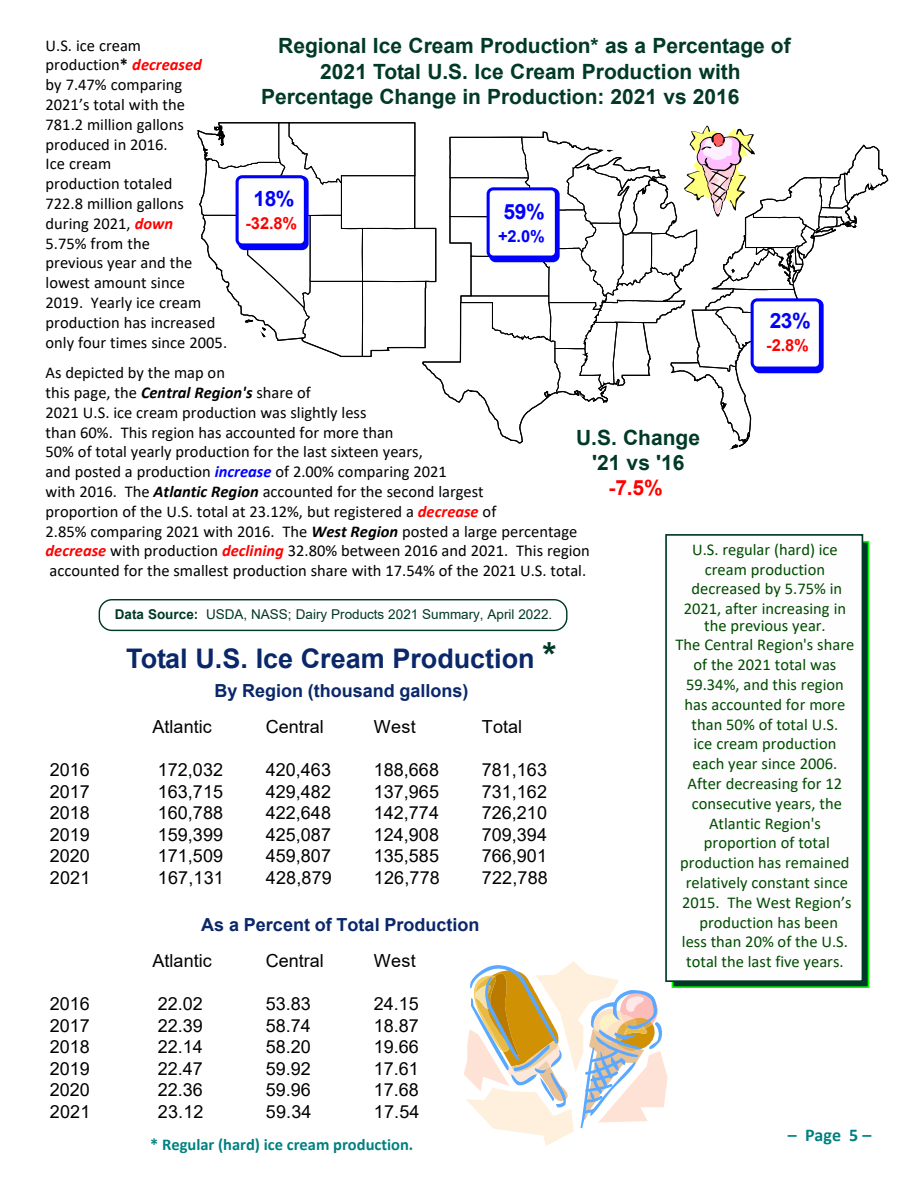
<style>
.page{position:relative;width:918px;height:1188px;background:#fff}
.page>*{position:absolute;margin:0;border:0;box-sizing:border-box;transform-origin:0 0}
.t1{font:700 27px "Arial";color:#092769}
.t2{font:700 21px/25.2px "Arial";color:#003927;text-align:center}
.t3{font:700 21px "Arial";color:#00f}
.t4{font:700 21px "Arial";color:#f00}
.t5{font:18px "Arial";color:#000}
.t6{font:700 18px "Arial";color:#092769}
.t7{font:700 18px "Calibri";color:#008080}
.t8{font:16.5px/19.8px "Calibri";color:#000}
.t9{font:16.5px/19.8px "Calibri";color:#004b00;text-align:center}
.t10{font:700 16.5px "Calibri";color:#008080}
.t11{font:700 16.5px "Arial";color:#f00}
.t12{font:700 16.5px "Arial";color:#00f}
.t13{font:13.5px "Arial";color:#003927}
.s1{font-weight:700}
.s2{font-weight:700;font-style:italic;color:#f00}
.s3{font-weight:700;font-style:italic}
.s4{font-weight:700;font-style:italic;color:#00f}
.s5{font-size:36px;color:#003927}
</style>
<div class="page">
<svg style="left:464px;top:961px;width:204px;height:185px"></svg>
<div style="left:672px;top:541px;width:197px;height:447px;background:#003927;border:2px solid #0f0"></div>
<div style="left:665px;top:534px;width:198px;height:448px;background:#fefefe;border:2px solid #003927"></div>
<svg style="left:198px;top:123px;width:690px;height:327px"></svg>
<svg style="left:98px;top:599px;width:470px;height:33px"></svg>
<p class="t2" style="left:278px;top:35px;width:514px">Regional Ice Cream Production* as a Percentage of</p>
<p class="t2" style="left:320px;top:61px;width:422px">2021 Total U.S. Ice Cream Production with</p>
<p class="t2" style="left:261px;top:86px;width:480px">Percentage Change in Production: 2021 vs 2016</p>
<p class="t8" style="left:46px;top:37px;width:183px">U.S. ice cream production<span class="s1">*</span> <span class="s2">decreased<br></span>by 7.47% comparing<br>2021’s total with the<br>781.2 million gallons produced in 2016.<br>Ice cream<br>production totaled<br>722.8 million gallons during 2021, <span class="s2">down<br></span>5.75% from the<br>previous year and the lowest amount since<br>2019. Yearly ice cream production has increased only four times since 2005.</p>
<p class="t8" style="left:46px;top:364px;width:546px">As depicted by the map on<br>this page, the <span class="s3">Central Region's</span> share of<br>2021 U.S. ice cream production was slightly less<br>than 60%. This region has accounted for more than<br>50% of total yearly production for the last sixteen years,<br>and posted a production <span class="s4">increase</span> of 2.00% comparing 2021<br>with 2016. The <span class="s3">Atlantic Region</span> accounted for the second largest<br>proportion of the U.S. total at 23.12%, but registered a <span class="s2">decrease</span> of<br>2.85% comparing 2021 with 2016. The <span class="s3">West Region</span> posted a large percentage <span class="s2">decrease</span> with production <span class="s2">declining</span> 32.80% between 2016 and 2021. This region accounted for the smallest production share with 17.54% of the 2021 U.S. total.</p>
<p class="t3" style="left:253px;top:191px;width:43px">18%</p>
<p class="t11" style="left:246px;top:217px;width:53px">-32.8%</p>
<p class="t3" style="left:504px;top:204px;width:43px">59%</p>
<p class="t12" style="left:498px;top:230px;width:48px">+2.0%</p>
<p class="t3" style="left:770px;top:313px;width:43px">23%</p>
<p class="t11" style="left:766px;top:339px;width:44px">-2.8%</p>
<p class="t2" style="left:576px;top:427px;width:125px">U.S. Change '21 vs '16</p>
<p class="t4" style="left:609px;top:480px;width:56px">-7.5%</p>
<p class="t9" style="left:684px;top:541px;width:164px">U.S. regular (hard) ice cream production decreased by 5.75% in<br>2021, after increasing in</p>
<p class="t9" style="left:676px;top:617px;width:180px">the previous year.<br>The Central Region's share of the 2021 total was<br>59.34%, and this region has accounted for more than 50% of total U.S.<br>ice cream production each year since 2006.<br>After decreasing for 12 consecutive years, the<br>Atlantic Region's proportion of total production has remained relatively constant since<br>2015. The West Region’s production has been<br>less than 20% of the U.S. total the last five years.</p>
<p class="t13" style="left:115px;top:609px;width:439px"><span class="s1">Data Source:</span> USDA, NASS; Dairy Products 2021 Summary, April 2022.</p>
<h1 class="t1" style="left:126px;top:648px;width:432px">Total U.S. Ice Cream Production <span class="s5">*</span></h1>
<p class="t6" style="left:214px;top:684px;width:256px">By Region (thousand gallons)</p>
<p class="t5" style="left:153px;top:720px;width:61px">Atlantic</p>
<p class="t5" style="left:266px;top:720px;width:60px">Central</p>
<p class="t5" style="left:374px;top:720px;width:43px">West</p>
<p class="t5" style="left:482px;top:720px;width:42px">Total</p>
<p class="t5" style="left:50px;top:763px;width:42px">2016</p>
<p class="t5" style="left:158px;top:763px;width:67px">172,032</p>
<p class="t5" style="left:266px;top:763px;width:67px">420,463</p>
<p class="t5" style="left:374px;top:763px;width:67px">188,668</p>
<p class="t5" style="left:482px;top:763px;width:67px">781,163</p>
<p class="t5" style="left:50px;top:784px;width:42px">2017</p>
<p class="t5" style="left:158px;top:784px;width:67px">163,715</p>
<p class="t5" style="left:266px;top:784px;width:67px">429,482</p>
<p class="t5" style="left:374px;top:784px;width:67px">137,965</p>
<p class="t5" style="left:482px;top:784px;width:67px">731,162</p>
<p class="t5" style="left:50px;top:806px;width:42px">2018</p>
<p class="t5" style="left:158px;top:806px;width:67px">160,788</p>
<p class="t5" style="left:266px;top:806px;width:67px">422,648</p>
<p class="t5" style="left:374px;top:806px;width:67px">142,774</p>
<p class="t5" style="left:482px;top:806px;width:67px">726,210</p>
<p class="t5" style="left:50px;top:828px;width:42px">2019</p>
<p class="t5" style="left:158px;top:828px;width:67px">159,399</p>
<p class="t5" style="left:266px;top:828px;width:67px">425,087</p>
<p class="t5" style="left:374px;top:828px;width:67px">124,908</p>
<p class="t5" style="left:482px;top:828px;width:67px">709,394</p>
<p class="t5" style="left:50px;top:849px;width:42px">2020</p>
<p class="t5" style="left:158px;top:849px;width:67px">171,509</p>
<p class="t5" style="left:266px;top:849px;width:67px">459,807</p>
<p class="t5" style="left:374px;top:849px;width:67px">135,585</p>
<p class="t5" style="left:482px;top:849px;width:67px">766,901</p>
<p class="t5" style="left:50px;top:871px;width:42px">2021</p>
<p class="t5" style="left:158px;top:871px;width:68px">167,131</p>
<p class="t5" style="left:266px;top:871px;width:68px">428,879</p>
<p class="t5" style="left:374px;top:871px;width:68px">126,778</p>
<p class="t5" style="left:482px;top:871px;width:68px">722,788</p>
<p class="t6" style="left:201px;top:918px;width:280px">As a Percent of Total Production</p>
<p class="t5" style="left:153px;top:954px;width:61px">Atlantic</p>
<p class="t5" style="left:266px;top:954px;width:60px">Central</p>
<p class="t5" style="left:374px;top:954px;width:43px">West</p>
<p class="t5" style="left:50px;top:997px;width:42px">2016</p>
<p class="t5" style="left:158px;top:997px;width:47px">22.02</p>
<p class="t5" style="left:266px;top:997px;width:47px">53.83</p>
<p class="t5" style="left:374px;top:997px;width:47px">24.15</p>
<p class="t5" style="left:50px;top:1018px;width:42px">2017</p>
<p class="t5" style="left:158px;top:1018px;width:47px">22.39</p>
<p class="t5" style="left:266px;top:1018px;width:47px">58.74</p>
<p class="t5" style="left:374px;top:1018px;width:47px">18.87</p>
<p class="t5" style="left:50px;top:1040px;width:42px">2018</p>
<p class="t5" style="left:158px;top:1040px;width:47px">22.14</p>
<p class="t5" style="left:266px;top:1040px;width:47px">58.20</p>
<p class="t5" style="left:374px;top:1040px;width:47px">19.66</p>
<p class="t5" style="left:50px;top:1062px;width:42px">2019</p>
<p class="t5" style="left:158px;top:1062px;width:47px">22.47</p>
<p class="t5" style="left:266px;top:1062px;width:47px">59.92</p>
<p class="t5" style="left:374px;top:1062px;width:47px">17.61</p>
<p class="t5" style="left:50px;top:1083px;width:42px">2020</p>
<p class="t5" style="left:158px;top:1083px;width:47px">22.36</p>
<p class="t5" style="left:266px;top:1083px;width:47px">59.96</p>
<p class="t5" style="left:374px;top:1083px;width:47px">17.68</p>
<p class="t5" style="left:50px;top:1105px;width:42px">2021</p>
<p class="t5" style="left:158px;top:1105px;width:47px">23.12</p>
<p class="t5" style="left:266px;top:1105px;width:47px">59.34</p>
<p class="t5" style="left:374px;top:1105px;width:47px">17.54</p>
<p class="t10" style="left:150px;top:1137px;width:265px">* Regular (hard) ice cream production.</p>
<p class="t7" style="left:788px;top:1128px;width:85px">– Page 5 –</p>
</div>
